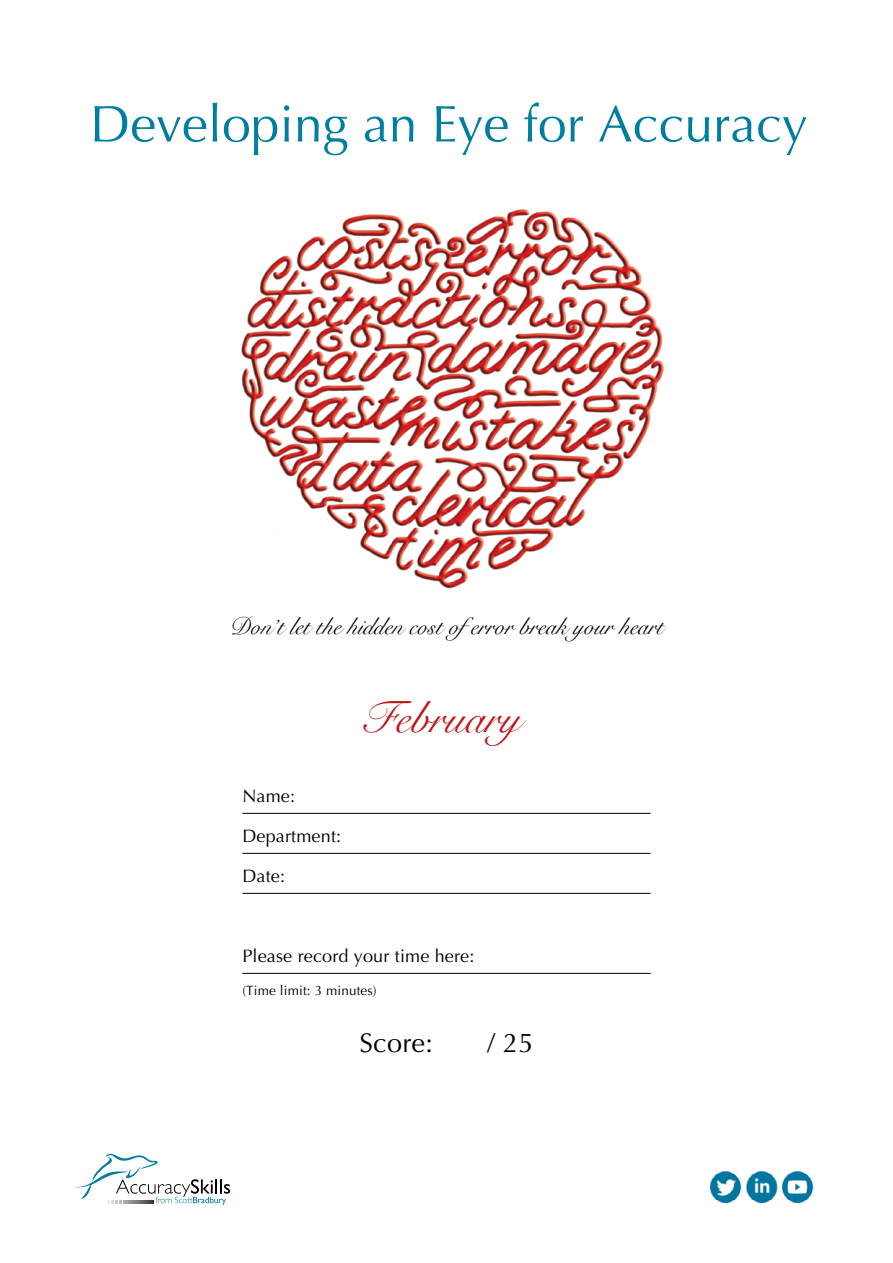
<style>
.page{position:relative;width:893px;height:1263px;background:#fff}
.page>*{position:absolute;margin:0;border:0;box-sizing:border-box;transform-origin:0 0}
.t1{font:51.6px "Optima";color:#007ea2}
.t2{font:45px "Snell Roundhand";color:#c0151b}
.t3{font:27px "Optima";letter-spacing:.01em;color:#000}
.t4{font:24px "Snell Roundhand";color:#000}
.t5{font:18px "Optima";letter-spacing:.01em;color:#000}
.t6{font:13.5px "Optima";letter-spacing:.01em;color:#000}
</style>
<div class="page">
<img style="left:241px;top:209px;width:423px;height:380px">
<svg style="left:76px;top:1154px;width:154px;height:51px"></svg>
<hr style="left:242px;top:813px;width:409px;height:1px;background:#000">
<hr style="left:242px;top:853px;width:409px;height:1px;background:#000">
<hr style="left:242px;top:893px;width:409px;height:1px;background:#000">
<hr style="left:242px;top:973px;width:409px;height:1px;background:#000">
<img style="left:711px;top:1172px;width:31px;height:30px">
<img style="left:747px;top:1172px;width:31px;height:30px">
<img style="left:783px;top:1172px;width:31px;height:30px">
<h1 class="t1" style="left:90px;top:94px;width:719px">Developing an Eye for Accuracy</h1>
<h3 class="t4" style="left:230px;top:612px;width:435px">Don’t let the hidden cost oferror break your heart</h3>
<p class="t5" style="left:242px;top:785px;width:54px">Name:</p>
<p class="t5" style="left:242px;top:825px;width:100px">Department:</p>
<p class="t5" style="left:242px;top:865px;width:44px">Date:</p>
<h2 class="t2" style="left:361px;top:691px;width:161px">February</h2>
<p class="t5" style="left:242px;top:945px;width:234px">Please record your time here:</p>
<p class="t6" style="left:242px;top:982px;width:136px">(Time limit: 3 minutes)</p>
<h3 class="t3" style="left:360px;top:1027px;width:75px">Score:</h3>
<h3 class="t3" style="left:488px;top:1027px;width:47px">/ 25</h3>
</div>
